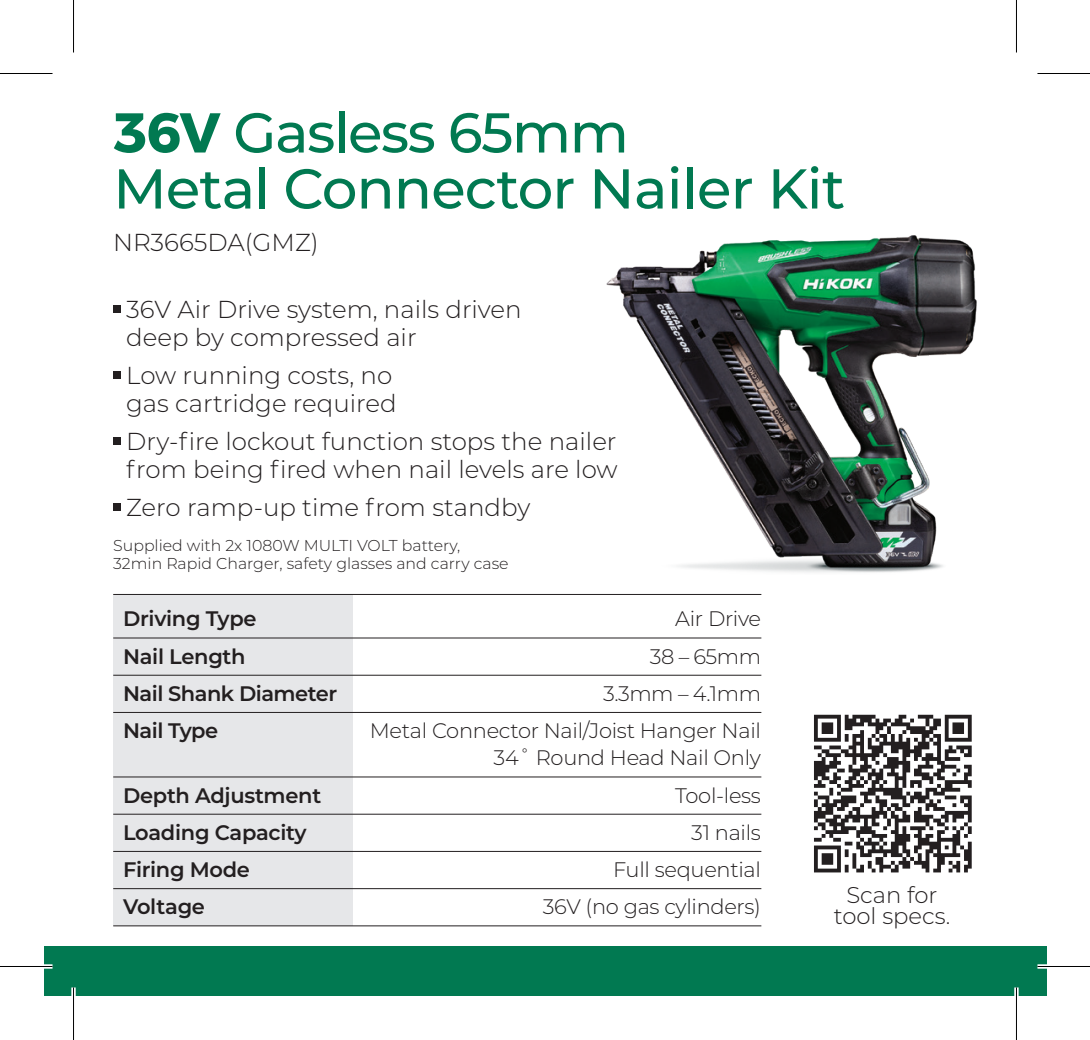
<style>
.page{position:relative;width:1090px;height:1040px;background:#fff}
.page>*{position:absolute;margin:0;border:0;box-sizing:border-box;transform-origin:0 0}
.t1{font:500 56px/56px "Montserrat";letter-spacing:-.015em;color:#017951}
.t2{font:300 24.5px/28px "Montserrat";color:#231f20}
.t3{font:300 22.75px/21px "Montserrat";color:#231f20;text-align:center}
.t4{font:300 21px/27.3px "Montserrat";letter-spacing:-.015em;color:#231f20;text-align:right}
.t5{font:600 21px "Montserrat";letter-spacing:-.015em;color:#231f20}
.t6{font:300 15.75px/17.5px "Montserrat";color:#231f20}
.s1{font-weight:700}
</style>
<div class="page">
<div style="left:44px;top:947px;width:1002px;height:49px;background:#017951"></div>
<div style="left:113px;top:594px;width:239px;height:332px;background:#e6e7e9"></div>
<div style="left:113px;top:306px;width:8px;height:7px;background:#231f20"></div>
<div style="left:113px;top:371px;width:8px;height:8px;background:#231f20"></div>
<div style="left:113px;top:437px;width:8px;height:8px;background:#231f20"></div>
<div style="left:113px;top:503px;width:8px;height:8px;background:#231f20"></div>
<hr style="left:113px;top:594px;width:648px;height:1px;background:#231f20">
<hr style="left:113px;top:637px;width:648px;height:2px;background:#231f20">
<hr style="left:113px;top:675px;width:648px;height:1px;background:#231f20">
<hr style="left:113px;top:712px;width:648px;height:1px;background:#231f20">
<hr style="left:113px;top:776px;width:648px;height:2px;background:#231f20">
<hr style="left:113px;top:814px;width:648px;height:1px;background:#231f20">
<hr style="left:113px;top:851px;width:648px;height:1px;background:#231f20">
<hr style="left:113px;top:888px;width:648px;height:1px;background:#231f20">
<hr style="left:113px;top:925px;width:648px;height:1px;background:#231f20">
<div style="left:810px;top:711px;width:165px;height:165px;background:linear-gradient(to right,#fff,#fff)"></div>
<svg style="left:814px;top:715px;width:157px;height:157px"></svg>
<img style="left:606px;top:235px;width:371px;height:338px">
<div style="left:0;top:964px;width:52px;height:5px;background:#fff"></div>
<div style="left:1037px;top:964px;width:53px;height:5px;background:#fff"></div>
<div style="left:71px;top:987px;width:5px;height:53px;background:#fff"></div>
<hr style="left:1014px;top:987px;width:4px;height:53px;background:#fff">
<hr style="left:0;top:73px;width:52px;height:1px;background:#000">
<hr style="left:1037px;top:73px;width:53px;height:1px;background:#000">
<hr style="left:0;top:966px;width:52px;height:1px;background:#000">
<hr style="left:1037px;top:966px;width:53px;height:1px;background:#000">
<hr style="left:73px;top:0;width:1px;height:52px;background:#000">
<hr style="left:73px;top:987px;width:1px;height:53px;background:#000">
<hr style="left:1015px;top:0;width:2px;height:52px;background:#000">
<hr style="left:1015px;top:987px;width:2px;height:53px;background:#000">
<h1 class="t1" style="left:113px;top:102px;width:733px"><span class="s1">36V</span> Gasless 65mm<br>Metal Connector Nailer Kit</h1>
<p class="t2" style="left:113px;top:227px;width:207px">NR3665DA(GMZ)</p>
<p class="t2" style="left:126px;top:295px;width:397px">36V Air Drive system, nails driven deep by compressed air</p>
<p class="t2" style="left:126px;top:361px;width:272px">Low running costs, no gas cartridge required</p>
<p class="t2" style="left:126px;top:427px;width:493px">Dry-fire lockout function stops the nailer from being fired when nail levels are low</p>
<p class="t2" style="left:126px;top:492px;width:405px">Zero ramp-up time from standby</p>
<p class="t6" style="left:113px;top:536px;width:397px">Supplied with 2x 1080W MULTI VOLT battery,<br>32min Rapid Charger, safety glasses and carry case</p>
<p class="t5" style="left:123px;top:604px;width:135px">Driving Type</p>
<p class="t4" style="left:675px;top:605px;width:87px">Air Drive</p>
<p class="t5" style="left:123px;top:641px;width:124px">Nail Length</p>
<p class="t4" style="left:650px;top:642px;width:113px">38 – 65mm</p>
<p class="t5" style="left:123px;top:678px;width:215px">Nail Shank Diameter</p>
<p class="t4" style="left:603px;top:679px;width:159px">3.3mm – 4.1mm</p>
<p class="t5" style="left:123px;top:716px;width:97px">Nail Type</p>
<p class="t4" style="left:370px;top:716px;width:392px">Metal Connector Nail/Joist Hanger Nail<br>34˚ Round Head Nail Only</p>
<p class="t5" style="left:123px;top:780px;width:200px">Depth Adjustment</p>
<p class="t4" style="left:675px;top:781px;width:87px">Tool-less</p>
<p class="t5" style="left:123px;top:817px;width:185px">Loading Capacity</p>
<p class="t4" style="left:691px;top:818px;width:71px">31 nails</p>
<p class="t5" style="left:123px;top:855px;width:128px">Firing Mode</p>
<p class="t4" style="left:613px;top:855px;width:149px">Full sequential</p>
<p class="t5" style="left:123px;top:892px;width:83px">Voltage</p>
<p class="t4" style="left:543px;top:892px;width:220px">36V (no gas cylinders)</p>
<p class="t3" style="left:833px;top:884px;width:118px">Scan for tool specs.</p>
</div>
